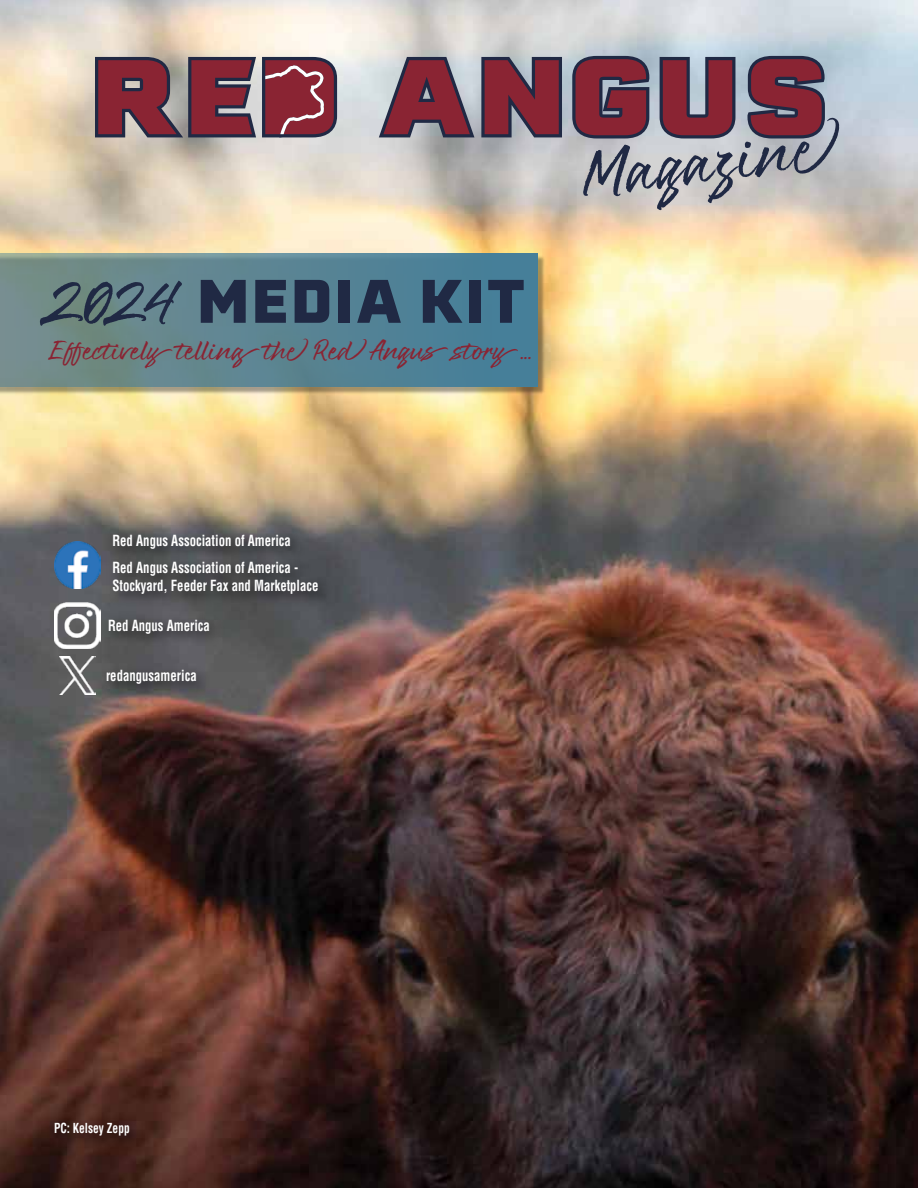
<style>
.page{position:relative;width:918px;height:1188px;background:#fff}
.page>*{position:absolute;margin:0;border:0;box-sizing:border-box;transform-origin:0 0}
.t1{font:900 60px "Erbaum";color:#202944}
.t2{font:900 52.5px "Notorious";color:#202944}
.t3{font:900 22.5px "Notorious";color:#8a2433}
.t4{font:700 condensed 15px/27px "Helvetica LT Pro";color:#fff;scale:.85 1}
.t5{font:700 condensed 13.5px "Helvetica LT Pro";color:#fff;scale:.85 1}
.s1{font-family:"Notorious"}
</style>
<div class="page">
<img style="left:0;top:0;width:918px;height:1188px">
<svg style="left:95px;top:57px;width:161px;height:80px;background:#7f4350"></svg>
<svg style="left:379px;top:57px;width:95px;height:80px;background:#90616e"></svg>
<svg style="left:481px;top:57px;width:81px;height:80px;background:#793747"></svg>
<svg style="left:572px;top:56px;width:77px;height:82px;background:#763748"></svg>
<svg style="left:660px;top:57px;width:75px;height:81px;background:#7e4253"></svg>
<svg style="left:747px;top:56px;width:78px;height:82px;background:#773a4c"></svg>
<svg style="left:262px;top:57px;width:75px;height:80px;background:#863d4c"></svg>
<div style="left:0;top:255px;width:545px;height:139px;background:#000;opacity:.35"></div>
<div style="left:0;top:254px;width:538px;height:133px;background:linear-gradient(to right,#788d87,#427d9b)"></div>
<img style="left:54px;top:541px;width:47px;height:47px">
<div style="left:106px;top:528px;width:227px;height:81px;background:#000;opacity:.75"></div>
<img style="left:54px;top:602px;width:47px;height:47px">
<div style="left:102px;top:613px;width:123px;height:36px;background:#000;opacity:.75"></div>
<img style="left:59px;top:657px;width:37px;height:37px">
<div style="left:100px;top:664px;width:111px;height:35px;background:#000;opacity:.75"></div>
<div style="left:48px;top:1116px;width:97px;height:35px;background:#000;opacity:.75"></div>
<h1 class="t1" style="left:50px;top:258px;width:478px"><span class="s1">2024</span> MEDIA KIT</h1>
<h3 class="t3" style="left:50px;top:334px;width:484px">Effectively telling the Red Angus story ...</h3>
<h2 class="t2" style="left:577px;top:138px;width:255px;rotate:-7deg">Magazine</h2>
<p class="t4" style="left:112px;top:527px;width:220px">Red Angus Association of America<br>Red Angus Association of America -</p>
<p class="t4" style="left:112px;top:572px;width:244px">Stockyard, Feeder Fax and Marketplace</p>
<p class="t4" style="left:108px;top:611px;width:121px">Red Angus America</p>
<p class="t4" style="left:106px;top:662px;width:108px">redangusamerica</p>
<p class="t5" style="left:54px;top:1119px;width:91px">PC: Kelsey Zepp</p>
</div>
